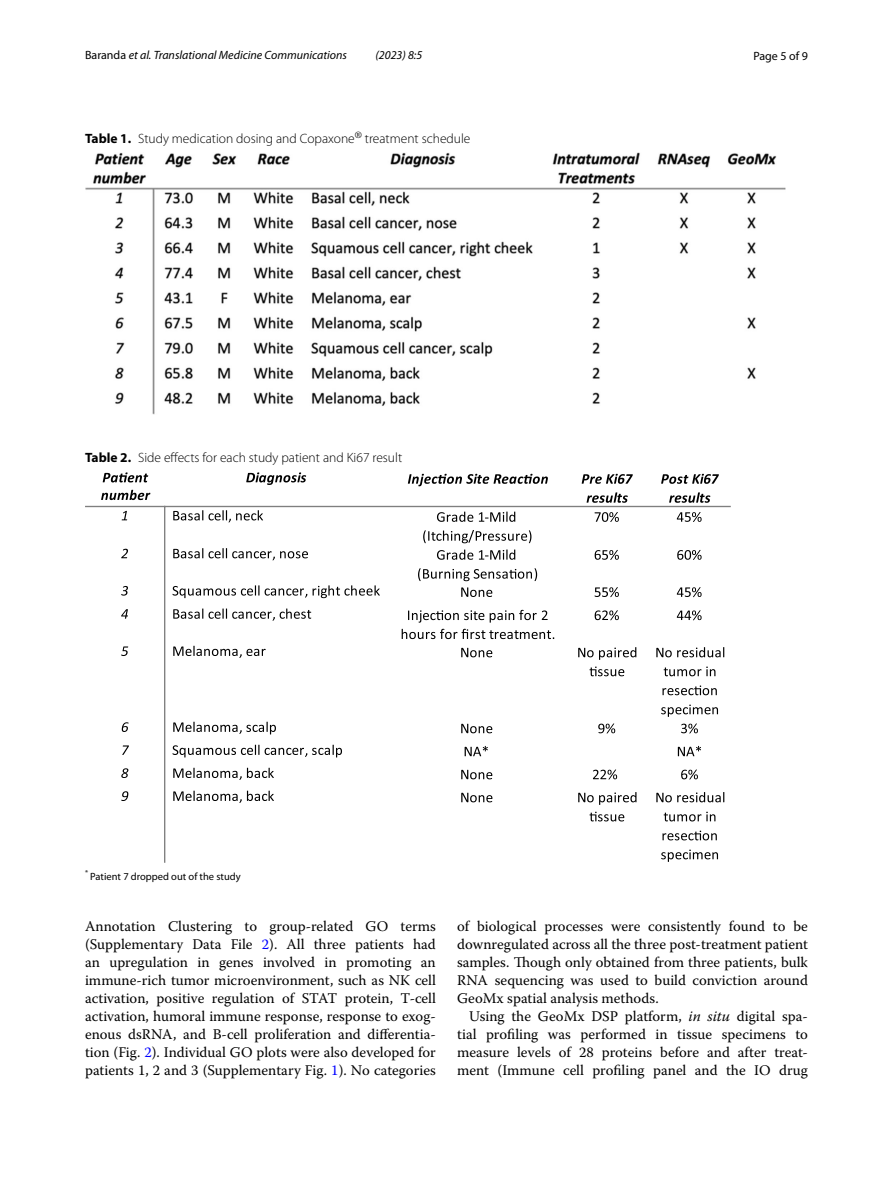
<style>
.page{position:relative;width:893px;height:1187px;background:#fff}
.page>*{position:absolute;margin:0;border:0;box-sizing:border-box;transform-origin:0 0}
.t1{font:14.7px/18px "Warnock Pro";color:#000;text-align:justify}
.t2{font:300 13.5px "Myriad Pro";color:#000}
.t3{font:italic 12px "Myriad Pro";color:#000}
.t4{font:12px "Myriad Pro";color:#000}
.t5{font:10.5px "Myriad Pro";color:#000}
.s1{font-style:normal}
.s2{font-weight:700}
.s3{color:#00f}
.s4{font-style:italic}
</style>
<div class="page">
<img style="left:85px;top:153px;width:700px;height:262px">
<hr style="left:164px;top:506px;width:1px;height:356px;background:#7f7f7f">
<hr style="left:85px;top:506px;width:646px;height:1px;background:#7f7f7f">
<svg style="left:103px;top:472px;width:45px;height:10px"></svg>
<svg style="left:101px;top:490px;width:49px;height:10px"></svg>
<svg style="left:246px;top:472px;width:60px;height:13px"></svg>
<svg style="left:408px;top:474px;width:140px;height:12px"></svg>
<svg style="left:582px;top:474px;width:51px;height:10px"></svg>
<svg style="left:587px;top:492px;width:41px;height:10px"></svg>
<svg style="left:661px;top:474px;width:58px;height:10px"></svg>
<svg style="left:669px;top:492px;width:41px;height:10px"></svg>
<svg style="left:122px;top:511px;width:5px;height:9px"></svg>
<svg style="left:173px;top:510px;width:90px;height:12px"></svg>
<svg style="left:437px;top:511px;width:36px;height:11px"></svg>
<svg style="left:479px;top:511px;width:36px;height:11px"></svg>
<svg style="left:423px;top:530px;width:108px;height:13px"></svg>
<svg style="left:595px;top:512px;width:24px;height:10px"></svg>
<svg style="left:677px;top:512px;width:25px;height:10px"></svg>
<svg style="left:121px;top:548px;width:7px;height:10px"></svg>
<svg style="left:173px;top:548px;width:135px;height:12px"></svg>
<svg style="left:437px;top:549px;width:36px;height:10px"></svg>
<svg style="left:479px;top:549px;width:36px;height:10px"></svg>
<svg style="left:418px;top:568px;width:119px;height:13px"></svg>
<svg style="left:595px;top:550px;width:24px;height:10px"></svg>
<svg style="left:677px;top:550px;width:25px;height:10px"></svg>
<svg style="left:121px;top:586px;width:7px;height:9px"></svg>
<svg style="left:173px;top:585px;width:134px;height:13px"></svg>
<svg style="left:313px;top:585px;width:67px;height:13px"></svg>
<svg style="left:461px;top:587px;width:31px;height:10px"></svg>
<svg style="left:595px;top:587px;width:24px;height:10px"></svg>
<svg style="left:677px;top:587px;width:25px;height:10px"></svg>
<svg style="left:121px;top:609px;width:7px;height:9px"></svg>
<svg style="left:173px;top:608px;width:138px;height:12px"></svg>
<svg style="left:408px;top:609px;width:140px;height:13px"></svg>
<svg style="left:402px;top:628px;width:152px;height:11px"></svg>
<svg style="left:595px;top:610px;width:24px;height:10px"></svg>
<svg style="left:677px;top:610px;width:25px;height:10px"></svg>
<svg style="left:121px;top:646px;width:7px;height:10px"></svg>
<svg style="left:173px;top:645px;width:93px;height:13px"></svg>
<svg style="left:461px;top:647px;width:31px;height:10px"></svg>
<svg style="left:578px;top:647px;width:58px;height:13px"></svg>
<svg style="left:589px;top:666px;width:35px;height:10px"></svg>
<svg style="left:656px;top:647px;width:68px;height:10px"></svg>
<svg style="left:664px;top:666px;width:51px;height:10px"></svg>
<svg style="left:662px;top:685px;width:55px;height:10px"></svg>
<svg style="left:661px;top:704px;width:57px;height:12px"></svg>
<svg style="left:122px;top:722px;width:7px;height:10px"></svg>
<svg style="left:173px;top:721px;width:103px;height:13px"></svg>
<svg style="left:461px;top:723px;width:31px;height:10px"></svg>
<svg style="left:598px;top:723px;width:17px;height:10px"></svg>
<svg style="left:681px;top:723px;width:17px;height:10px"></svg>
<svg style="left:122px;top:745px;width:7px;height:9px"></svg>
<svg style="left:173px;top:744px;width:169px;height:13px"></svg>
<svg style="left:465px;top:745px;width:23px;height:11px"></svg>
<svg style="left:678px;top:745px;width:23px;height:11px"></svg>
<svg style="left:121px;top:768px;width:7px;height:10px"></svg>
<svg style="left:173px;top:767px;width:101px;height:13px"></svg>
<svg style="left:461px;top:769px;width:31px;height:10px"></svg>
<svg style="left:593px;top:769px;width:24px;height:10px"></svg>
<svg style="left:681px;top:769px;width:17px;height:10px"></svg>
<svg style="left:121px;top:791px;width:7px;height:10px"></svg>
<svg style="left:173px;top:790px;width:101px;height:13px"></svg>
<svg style="left:461px;top:792px;width:31px;height:10px"></svg>
<svg style="left:578px;top:792px;width:58px;height:12px"></svg>
<svg style="left:589px;top:811px;width:35px;height:10px"></svg>
<svg style="left:656px;top:792px;width:68px;height:10px"></svg>
<svg style="left:664px;top:811px;width:51px;height:10px"></svg>
<svg style="left:662px;top:830px;width:55px;height:10px"></svg>
<svg style="left:661px;top:849px;width:57px;height:12px"></svg>
<p class="t3" style="left:85px;top:48px;width:264px"><span class="s1">Baranda</span> et al. Translational Medicine Communications</p>
<p class="t3" style="left:375px;top:48px;width:48px">(2023) 8:5</p>
<p class="t4" style="left:753px;top:48px;width:56px">Page 5 of 9</p>
<p class="t2" style="left:85px;top:131px;width:387px"><span class="s2">Table 1.</span> Study medication dosing and Copaxone<sup>®</sup> treatment schedule</p>
<p class="t2" style="left:85px;top:450px;width:319px"><span class="s2">Table 2.</span> Side effects for each study patient and Ki67 result</p>
<p class="t5" style="left:85px;top:869px;width:157px"><sup>*</sup> Patient 7 dropped out of the study</p>
<p class="t1" style="left:85px;top:916px;width:352px">Annotation Clustering to group-related GO terms (Supplementary Data File <span class="s3">2</span>). All three patients had an upregulation in genes involved in promoting an immune-rich tumor microenvironment, such as NK cell activation, positive regulation of STAT protein, T-cell activation, humoral immune response, response to exog&shy;enous dsRNA, and B-cell proliferation and differentia&shy;tion (Fig. <span class="s3">2</span>). Individual GO plots were also developed for patients 1, 2 and 3 (Supplementary Fig. <span class="s3">1</span>). No categories</p>
<p class="t1" style="left:457px;top:916px;width:352px">of biological processes were consistently found to be downregulated across all the three post-treatment patient samples. Though only obtained from three patients, bulk RNA sequencing was used to build conviction around GeoMx spatial analysis methods.</p>
<p class="t1" style="left:457px;top:1006px;width:352px;text-indent:12px">Using the GeoMx DSP platform, <span class="s4">in situ</span> digital spa&shy;tial profiling was performed in tissue specimens to measure levels of 28 proteins before and after treat&shy;ment (Immune cell profiling panel and the IO drug</p>
</div>
